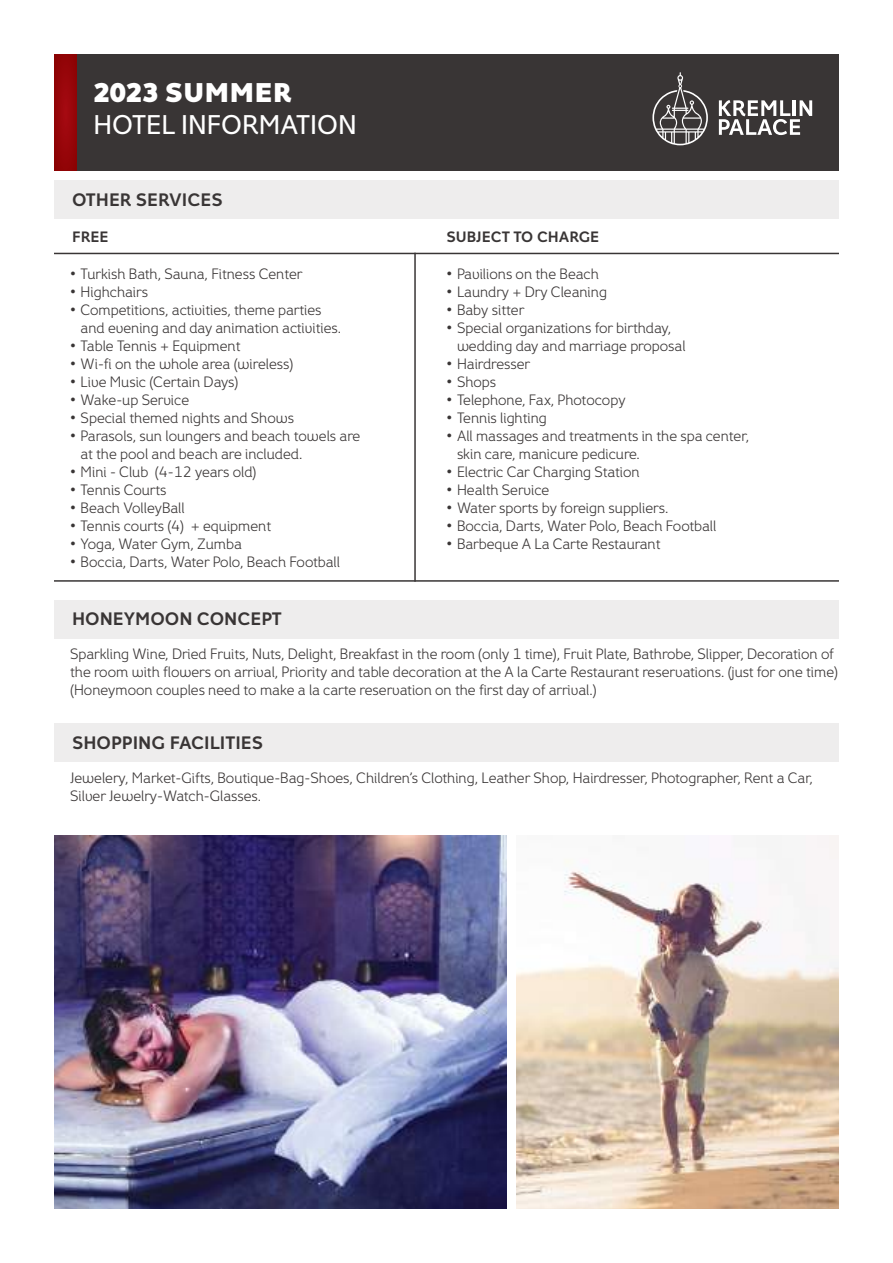
<style>
.page{position:relative;width:893px;height:1263px;background:#fff}
.page>*{position:absolute;margin:0;border:0;box-sizing:border-box;transform-origin:0 0}
.t1{font:27px "Fox Grotesque Pro";color:#fff}
.t2{font:800 27px "Fox Grotesque Pro";color:#fff}
.t3{font:700 18px "Fox Grotesque Pro";color:#393535}
.t4{font:15px/18px "Fox Grotesque Pro Lt";color:#393535}
.t5{font:700 15px "Fox Grotesque Pro";color:#393535}
</style>
<div class="page">
<div style="left:54px;top:181px;width:785px;height:38px;background:#eeeded"></div>
<div style="left:54px;top:600px;width:785px;height:38px;background:#eeeded"></div>
<div style="left:54px;top:724px;width:785px;height:38px;background:#eeeded"></div>
<img style="left:54px;top:836px;width:452px;height:373px">
<img style="left:517px;top:836px;width:322px;height:373px">
<hr style="left:54px;top:253px;width:785px;height:1px;background:#393535">
<hr style="left:54px;top:580px;width:785px;height:2px;background:#393535">
<hr style="left:414px;top:253px;width:2px;height:329px;background:#393535">
<div style="left:77px;top:54px;width:762px;height:116px;background:#393535"></div>
<div style="left:54px;top:54px;width:23px;height:116px;background:#960509"></div>
<svg style="left:652px;top:72px;width:56px;height:73px"></svg>
<svg style="left:719px;top:100px;width:93px;height:35px"></svg>
<h1 class="t2" style="left:94px;top:75px;width:200px">2023 SUMMER</h1>
<h1 class="t1" style="left:94px;top:108px;width:265px">HOTEL INFORMATION</h1>
<p class="t3" style="left:72px;top:189px;width:152px">OTHER SERVICES</p>
<p class="t5" style="left:72px;top:227px;width:38px">FREE</p>
<p class="t4" style="left:70px;top:265px;width:234px">• Turkish Bath, Sauna, Fitness Center</p>
<p class="t4" style="left:70px;top:283px;width:79px">• Highchairs</p>
<p class="t4" style="left:81px;top:301px;width:262px;text-indent:-10px">• Competitions, activities, theme parties and evening and day animation activities.</p>
<p class="t4" style="left:70px;top:337px;width:172px">• Table Tennis + Equipment</p>
<p class="t4" style="left:70px;top:355px;width:225px">• Wi-fi on the whole area (wireless)</p>
<p class="t4" style="left:70px;top:373px;width:170px">• Live Music (Certain Days)</p>
<p class="t4" style="left:70px;top:391px;width:120px">• Wake-up Service</p>
<p class="t4" style="left:70px;top:409px;width:225px">• Special themed nights and Shows</p>
<p class="t4" style="left:81px;top:427px;width:281px;text-indent:-10px">• Parasols, sun loungers and beach towels are at the pool and beach are included.</p>
<p class="t4" style="left:70px;top:463px;width:188px">• Mini - Club (4-12 years old)</p>
<p class="t4" style="left:70px;top:481px;width:98px">• Tennis Courts</p>
<p class="t4" style="left:70px;top:499px;width:116px">• Beach VolleyBall</p>
<p class="t4" style="left:70px;top:517px;width:202px">• Tennis courts (4) + equipment</p>
<p class="t4" style="left:70px;top:535px;width:173px">• Yoga, Water Gym, Zumba</p>
<p class="t4" style="left:70px;top:553px;width:271px">• Boccia, Darts, Water Polo, Beach Football</p>
<p class="t3" style="left:72px;top:608px;width:211px">HONEYMOON CONCEPT</p>
<p class="t5" style="left:446px;top:227px;width:154px">SUBJECT TO CHARGE</p>
<p class="t4" style="left:446px;top:265px;width:154px">• Pavilions on the Beach</p>
<p class="t4" style="left:446px;top:283px;width:162px">• Laundry + Dry Cleaning</p>
<p class="t4" style="left:446px;top:301px;width:79px">• Baby sitter</p>
<p class="t4" style="left:457px;top:319px;width:230px;text-indent:-10px">• Special organizations for birthday, wedding day and marriage proposal</p>
<p class="t4" style="left:446px;top:355px;width:85px">• Hairdresser</p>
<p class="t4" style="left:446px;top:373px;width:51px">• Shops</p>
<p class="t4" style="left:446px;top:391px;width:181px">• Telephone, Fax, Photocopy</p>
<p class="t4" style="left:446px;top:409px;width:102px">• Tennis lighting</p>
<p class="t4" style="left:457px;top:427px;width:294px;text-indent:-10px">• All massages and treatments in the spa center, skin care, manicure pedicure.</p>
<p class="t4" style="left:446px;top:463px;width:195px">• Electric Car Charging Station</p>
<p class="t4" style="left:446px;top:481px;width:104px">• Health Service</p>
<p class="t4" style="left:446px;top:499px;width:223px">• Water sports by foreign suppliers.</p>
<p class="t4" style="left:446px;top:517px;width:271px">• Boccia, Darts, Water Polo, Beach Football</p>
<p class="t4" style="left:446px;top:535px;width:216px">• Barbeque A La Carte Restaurant</p>
<p class="t4" style="left:70px;top:644px;width:769px">Sparkling Wine, Dried Fruits, Nuts, Delight, Breakfast in the room (only 1 time), Fruit Plate, Bathrobe, Slipper, Decoration of the room with flowers on arrival, Priority and table decoration at the A la Carte Restaurant reservations. (just for one time) (Honeymoon couples need to make a la carte reservation on the first day of arrival.)</p>
<p class="t3" style="left:72px;top:732px;width:193px">SHOPPING FACILITIES</p>
<p class="t4" style="left:70px;top:768px;width:744px">Jewelery, Market-Gifts, Boutique-Bag-Shoes, Children’s Clothing, Leather Shop, Hairdresser, Photographer, Rent a Car,<br>Silver Jewelry-Watch-Glasses.</p>
</div>
